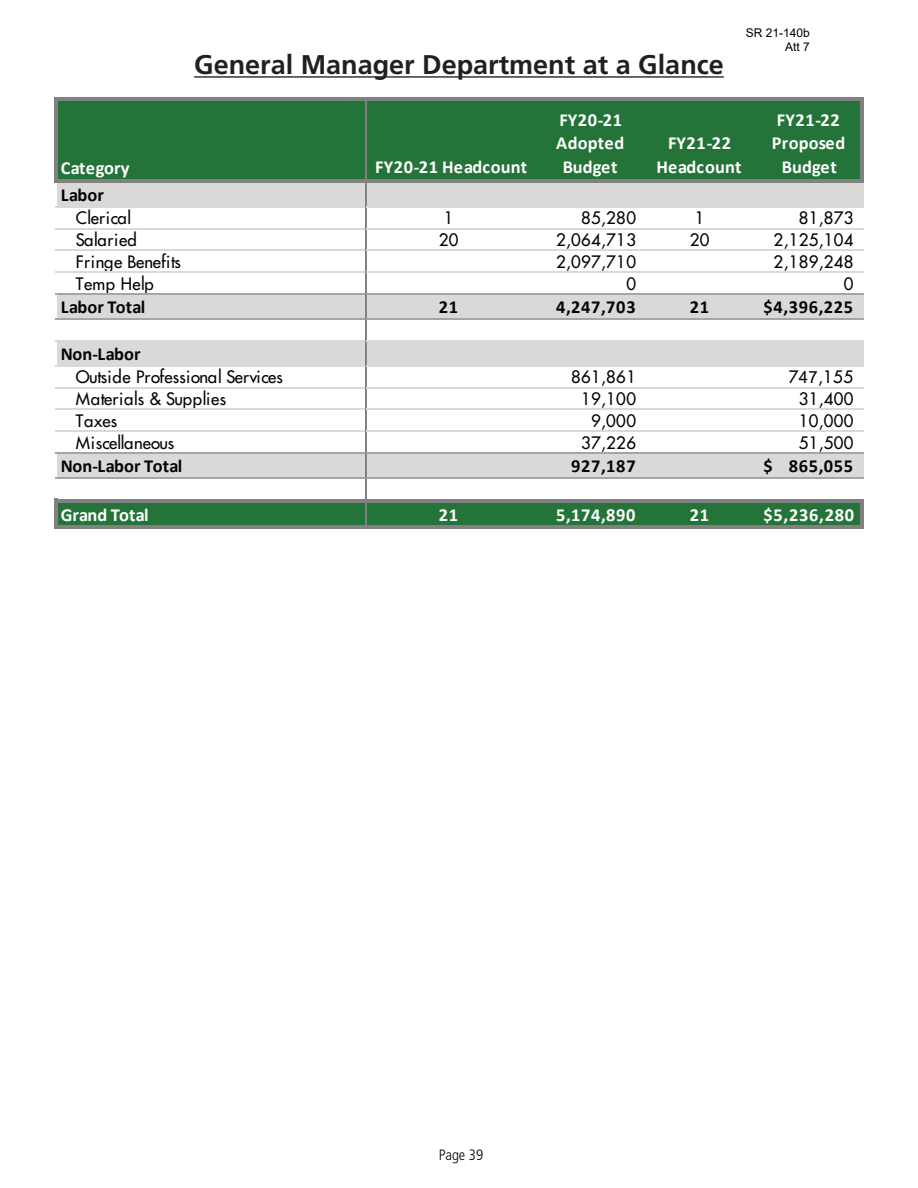
<style>
.page{position:relative;width:918px;height:1188px;background:#fff}
.page>*{position:absolute;margin:0;border:0;box-sizing:border-box;transform-origin:0 0}
.t1{font:700 27px "Frutiger LT Pro";color:#231f20}
.t2{font:700 18.45px/23.4px "Calibri";letter-spacing:.01em;color:#fff;text-align:center}
.t3{font:700 18.45px "Calibri";letter-spacing:.015em;color:#040503}
.t4{font:500 16.8px "Futura Std";letter-spacing:.02em;color:#040503}
.t5{font:500 16.8px "Futura Std";letter-spacing:.045em;color:#040503}
.t6{font:500 16.8px "Futura Std";color:#040503}
.t7{font:500 16.8px "Futura Std";letter-spacing:.04em;color:#040503}
.t8{font:300 condensed 15px "Frutiger LT Pro";color:#040503}
.t9{font:12px/14.4px "Arial";color:#000;text-align:right}
.s1{font-family:"Arial";font-weight:400}
.s2{font-style:inherit}
</style>
<div class="page">
<div style="left:57px;top:101px;width:807px;height:82px;background:#247439"></div>
<div style="left:57px;top:181px;width:807px;height:27px;background:#dad9d8"></div>
<div style="left:57px;top:293px;width:807px;height:27px;background:#dad9d8"></div>
<div style="left:57px;top:340px;width:807px;height:27px;background:#dad9d8"></div>
<div style="left:57px;top:452px;width:807px;height:27px;background:#dad9d8"></div>
<div style="left:57px;top:501px;width:807px;height:28px;background:#247439"></div>
<hr style="left:365px;top:101px;width:2px;height:78px;background:#808180">
<hr style="left:56px;top:206px;width:309px;height:2px;background:#dad9d8">
<hr style="left:56px;top:228px;width:309px;height:1px;background:#dad9d8">
<hr style="left:56px;top:249px;width:309px;height:2px;background:#dad9d8">
<hr style="left:56px;top:271px;width:309px;height:2px;background:#dad9d8">
<hr style="left:56px;top:293px;width:309px;height:2px;background:#a6a5a5">
<hr style="left:56px;top:318px;width:309px;height:2px;background:#a6a5a5">
<hr style="left:56px;top:340px;width:309px;height:2px;background:#dad9d8">
<hr style="left:56px;top:365px;width:309px;height:2px;background:#dad9d8">
<hr style="left:56px;top:387px;width:309px;height:1px;background:#dad9d8">
<hr style="left:56px;top:408px;width:309px;height:2px;background:#dad9d8">
<hr style="left:56px;top:430px;width:309px;height:2px;background:#dad9d8">
<hr style="left:56px;top:452px;width:309px;height:2px;background:#a6a5a5">
<hr style="left:56px;top:477px;width:309px;height:2px;background:#a6a5a5">
<hr style="left:54px;top:97px;width:3px;height:86px;background:#808180">
<hr style="left:365px;top:183px;width:2px;height:316px;background:#808180">
<hr style="left:861px;top:101px;width:3px;height:82px;background:#808180">
<hr style="left:54px;top:499px;width:3px;height:30px;background:#808180">
<hr style="left:365px;top:502px;width:2px;height:24px;background:#808180">
<hr style="left:861px;top:502px;width:3px;height:27px;background:#808180">
<hr style="left:57px;top:97px;width:807px;height:4px;background:#808180">
<hr style="left:57px;top:179px;width:807px;height:4px;background:#808180">
<hr style="left:367px;top:228px;width:497px;height:1px;background:#dad9d8">
<hr style="left:367px;top:249px;width:497px;height:2px;background:#dad9d8">
<hr style="left:367px;top:271px;width:497px;height:2px;background:#dad9d8">
<hr style="left:367px;top:293px;width:497px;height:2px;background:#a6a5a5">
<hr style="left:367px;top:318px;width:497px;height:2px;background:#a6a5a5">
<hr style="left:367px;top:387px;width:497px;height:1px;background:#dad9d8">
<hr style="left:367px;top:408px;width:497px;height:2px;background:#dad9d8">
<hr style="left:367px;top:430px;width:497px;height:2px;background:#dad9d8">
<hr style="left:367px;top:452px;width:497px;height:2px;background:#a6a5a5">
<hr style="left:367px;top:477px;width:497px;height:2px;background:#a6a5a5">
<hr style="left:57px;top:499px;width:807px;height:3px;background:#808180">
<hr style="left:57px;top:526px;width:807px;height:3px;background:#808180">
<hr style="left:194px;top:76px;width:530px;height:2px;background:#231f20">
<h1 class="t1" style="left:194px;top:49px;width:531px">General Manager Department at a Glance</h1>
<p class="t9" style="left:746px;top:26px;width:66px">SR 21-140b<br>Att 7</p>
<p class="t2" style="left:61px;top:156px;width:70px">Category</p>
<p class="t2" style="left:375px;top:154px;width:153px">FY20-21 Headcount</p>
<p class="t2" style="left:556px;top:108px;width:70px">FY20-21<br>Adopted<br>Budget</p>
<p class="t2" style="left:656px;top:131px;width:87px">FY21-22<br>Headcount</p>
<p class="t2" style="left:772px;top:108px;width:75px">FY21-22<br>Proposed<br>Budget</p>
<p class="t3" style="left:61px;top:182px;width:45px">Labor</p>
<p class="t7" style="left:76px;top:208px;width:57px">Clerical</p>
<p class="t4" style="left:444px;top:208px;width:11px">1</p>
<p class="t4" style="left:581px;top:208px;width:56px">85,280</p>
<p class="t4" style="left:695px;top:208px;width:11px">1</p>
<p class="t4" style="left:799px;top:208px;width:56px">81,873</p>
<p class="t5" style="left:76px;top:229px;width:63px">Salaried</p>
<p class="t4" style="left:439px;top:229px;width:21px">20</p>
<p class="t4" style="left:556px;top:229px;width:81px">2,064,713</p>
<p class="t4" style="left:690px;top:229px;width:21px">20</p>
<p class="t4" style="left:774px;top:229px;width:81px">2,125,104</p>
<p class="t4" style="left:76px;top:251px;width:107px">Fringe Benefits</p>
<p class="t4" style="left:556px;top:251px;width:81px">2,097,710</p>
<p class="t4" style="left:774px;top:251px;width:81px">2,189,248</p>
<p class="t4" style="left:76px;top:273px;width:79px">Temp Help</p>
<p class="t4" style="left:626px;top:273px;width:11px">0</p>
<p class="t4" style="left:844px;top:273px;width:11px">0</p>
<p class="t3" style="left:61px;top:294px;width:86px">Labor Total</p>
<p class="t3" style="left:439px;top:294px;width:21px">21</p>
<p class="t3" style="left:556px;top:294px;width:81px">4,247,703</p>
<p class="t3" style="left:690px;top:294px;width:21px">21</p>
<p class="t3" style="left:764px;top:294px;width:91px">$4,396,225</p>
<p class="t3" style="left:61px;top:341px;width:82px">Non-Labor</p>
<p class="t4" style="left:76px;top:367px;width:209px">Outside Professional Services</p>
<p class="t4" style="left:571px;top:367px;width:66px">861,861</p>
<p class="t4" style="left:789px;top:367px;width:66px">7<span class="s1">47</span>,155</p>
<p class="t5" style="left:76px;top:388px;width:152px">Materials &amp; Supplies</p>
<p class="t4" style="left:581px;top:388px;width:56px">19,100</p>
<p class="t4" style="left:799px;top:388px;width:56px">31,400</p>
<p class="t4" style="left:76px;top:410px;width:43px">Taxes</p>
<p class="t4" style="left:591px;top:410px;width:46px">9,000</p>
<p class="t4" style="left:799px;top:410px;width:56px">10,000</p>
<p class="t6" style="left:76px;top:432px;width:100px">Miscellaneous</p>
<p class="t4" style="left:581px;top:432px;width:56px">37,226</p>
<p class="t4" style="left:799px;top:432px;width:56px">51,500</p>
<p class="t3" style="left:61px;top:453px;width:123px">Non-Labor Total</p>
<p class="t3" style="left:571px;top:453px;width:66px">927,187</p>
<p class="t3" style="left:764px;top:453px;width:91px">$ 865,055</p>
<p class="t2" style="left:61px;top:503px;width:90px">Grand Total</p>
<p class="t2" style="left:439px;top:503px;width:21px">21</p>
<p class="t2" style="left:556px;top:503px;width:81px">5,174,890</p>
<p class="t2" style="left:690px;top:503px;width:21px">21</p>
<p class="t2" style="left:764px;top:503px;width:92px">$ 5,2<span class="s2">36</span>,280</p>
<p class="t8" style="left:439px;top:1146px;width:46px">Page 39</p>
</div>
